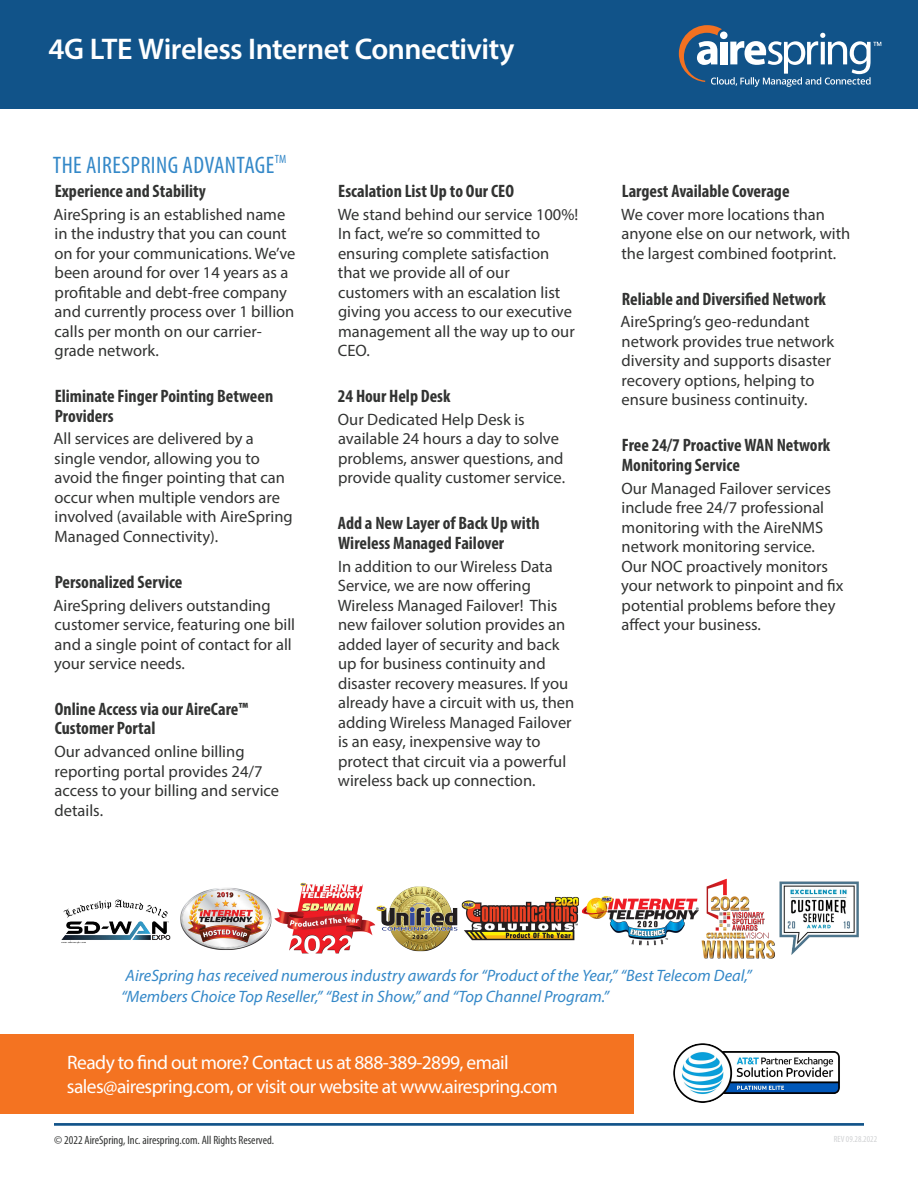
<style>
.page{position:relative;width:918px;height:1188px;background:#fff}
.page>*{position:absolute;margin:0;border:0;box-sizing:border-box;transform-origin:0 0}
.Product_Name{font:600 30px "Myriad Pro";letter-spacing:-.015em;color:#fff}
.t1{font:condensed 24px "Myriad Pro";letter-spacing:.02em;color:#3488c8}
.CTA{font:19.5px "Myriad Pro";letter-spacing:-.03em;color:#fff}
.Bullets{font:700 condensed 18px/19.5px "Myriad Pro";color:#323332}
.Bullets-2{font:16.5px/19.5px "Myriad Pro";color:#323332}
.t2{font:italic 16.5px/21px "Myriad Pro";color:#3488c8}
.and___Notice{font:condensed 12px "Myriad Pro";color:#323332}
.t3{font:condensed 9px "Myriad Pro";color:#d1d2d4}
</style>
<div class="page">
<div style="left:0;top:0;width:918px;height:109px;background:#115389"></div>
<svg style="left:679px;top:25px;width:202px;height:62px"></svg>
<img style="left:61px;top:878px;width:798px;height:81px">
<div style="left:0;top:1034px;width:634px;height:79px;background:#f47321"></div>
<hr style="left:54px;top:1123px;width:810px;height:2px;background:#115389">
<img style="left:673px;top:1043px;width:167px;height:60px">
<p class="Product_Name" style="left:48px;top:29px;width:467px">4G LTE Wireless Internet Connectivity</p>
<p class="t1" style="left:53px;top:151px;width:235px">THE AIRESPRING ADVANTAGE<sup>TM</sup></p>
<p class="Bullets" style="left:55px;top:181px;width:153px">Experience and Stability</p>
<p class="Bullets-2" style="left:53px;top:204px;width:244px">AireSpring is an established name in the industry that you can count on for your communications. We’ve been around for over 14 years as a profitable and debt-free company and currently process over 1 billion calls per month on our carrier&shy;grade network.</p>
<p class="Bullets" style="left:55px;top:386px;width:220px">Eliminate Finger Pointing Between<br>Providers</p>
<p class="Bullets-2" style="left:53px;top:429px;width:241px">All services are delivered by a single vendor, allowing you to avoid the finger pointing that can occur when multiple vendors are involved (available with AireSpring<br>Managed Connectivity).</p>
<p class="Bullets" style="left:55px;top:572px;width:129px">Personalized Service</p>
<p class="Bullets-2" style="left:53px;top:595px;width:243px">AireSpring delivers outstanding customer service, featuring one bill and a single point of contact for all your service needs.</p>
<p class="Bullets" style="left:55px;top:699px;width:195px">Online Access via our AireCare™<br>Customer Portal</p>
<p class="Bullets-2" style="left:54px;top:742px;width:226px">Our advanced online billing reporting portal provides 24/7 access to your billing and service details.</p>
<p class="Bullets" style="left:338px;top:181px;width:177px">Escalation List Up to Our CEO</p>
<p class="Bullets-2" style="left:338px;top:204px;width:242px">We stand behind our service 100%!<br>In fact, we’re so committed to ensuring complete satisfaction that we provide all of our customers with an escalation list giving you access to our executive management all the way up to our<br>CEO.</p>
<p class="Bullets" style="left:338px;top:386px;width:114px">24 Hour Help Desk</p>
<p class="Bullets-2" style="left:338px;top:409px;width:229px">Our Dedicated Help Desk is available 24 hours a day to solve problems, answer questions, and provide quality customer service.</p>
<p class="Bullets" style="left:338px;top:513px;width:203px">Add a New Layer of Back Up with<br>Wireless Managed Failover</p>
<p class="Bullets-2" style="left:338px;top:556px;width:238px">In addition to our Wireless Data<br>Service, we are now offering<br>Wireless Managed Failover! This new failover solution provides an added layer of security and back up for business continuity and disaster recovery measures. If you already have a circuit with us, then adding Wireless Managed Failover is an easy, inexpensive way to protect that circuit via a powerful wireless back up connection.</p>
<p class="Bullets" style="left:622px;top:181px;width:169px">Largest Available Coverage</p>
<p class="Bullets-2" style="left:621px;top:204px;width:231px">We cover more locations than anyone else on our network, with the largest combined footprint.</p>
<p class="Bullets" style="left:622px;top:288px;width:206px">Reliable and Diversified Network</p>
<p class="Bullets-2" style="left:620px;top:312px;width:215px">AireSpring’s geo-redundant network provides true network diversity and supports disaster recovery options, helping to ensure business continuity.</p>
<p class="Bullets" style="left:622px;top:435px;width:210px">Free 24/7 Proactive WAN Network<br>Monitoring Service</p>
<p class="Bullets-2" style="left:621px;top:478px;width:224px">Our Managed Failover services include free 24/7 professional monitoring with the AireNMS network monitoring service.<br>Our NOC proactively monitors your network to pinpoint and fix potential problems before they affect your business.</p>
<p class="t2" style="left:121px;top:964px;width:632px">AireSpring has received numerous industry awards for “Product of the Year,” “Best Telecom Deal,” “Members Choice Top Reseller,” “Best in Show,” and “Top Channel Program.”</p>
<p class="CTA" style="left:67px;top:1051px;width:443px">Ready to find out more? Contact us at 888-389-2899, email</p>
<p class="CTA" style="left:67px;top:1075px;width:492px">sales@airespring.com, or visit our website at www.airespring.com</p>
<p class="and___Notice" style="left:54px;top:1133px;width:222px">© 2022 AireSpring, Inc. airespring.com. All Rights Reserved.</p>
<p class="t3" style="left:834px;top:1134px;width:45px">REV 09.28.2022</p>
</div>
